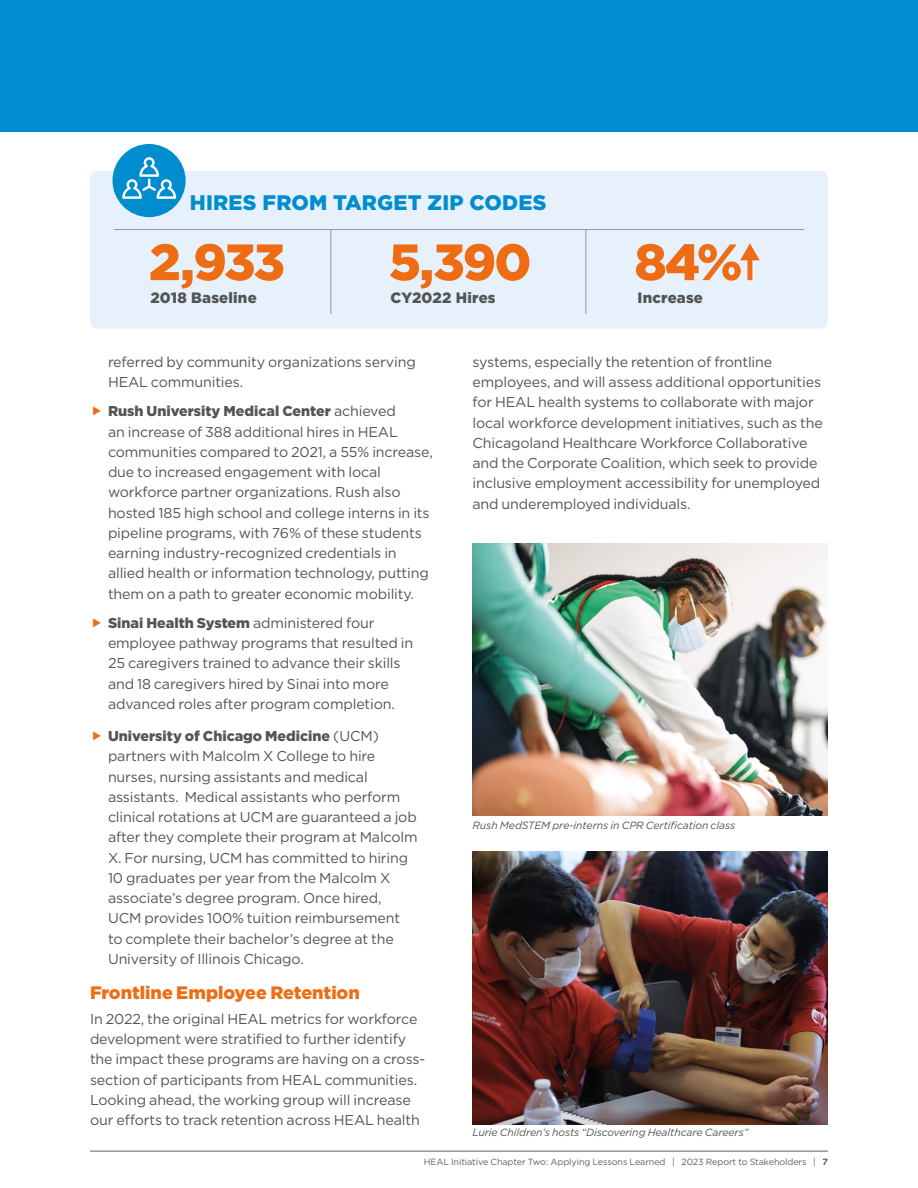
<style>
.page{position:relative;width:918px;height:1188px;background:#fff}
.page>*{position:absolute;margin:0;border:0;box-sizing:border-box;transform-origin:0 0}
.t1{font:900 51px "Gotham";letter-spacing:-.045em;color:#ee6d14}
.t2{font:900 21px "Gotham";letter-spacing:.01em;color:#008dd0}
.Subhead_1{font:900 18px "Gotham";letter-spacing:-.005em;color:#ee6d14}
.t3{font:900 15px "Gotham";letter-spacing:.015em;color:#535454}
.Body_reg_bullet{font:14.25px/20.2px "Gotham";letter-spacing:-.01em;color:#535454}
.Body_reg{font:14.25px/20.2px "Gotham";letter-spacing:-.01em;color:#535454}
.Body_reg_bullet-2{font:italic 10.5px "Gotham";letter-spacing:-.01em;color:#535454}
.t4{font:9px "Gotham";letter-spacing:-.01em;color:#5f6060}
.s1{font-weight:900}
.s2{font-weight:700}
</style>
<div class="page">
<hr style="left:90px;top:1151px;width:738px;height:1px;background:#5f6060">
<div style="left:0;top:0;width:918px;height:132px;background:#008dd0"></div>
<div style="left:90px;top:171px;width:738px;height:157px;background:#e6f1fb;border-radius:8px"></div>
<div style="left:112px;top:144px;width:74px;height:73px;background:#008dd0;border-radius:50%"></div>
<svg style="left:122px;top:157px;width:54px;height:42px"></svg>
<img style="left:472px;top:543px;width:356px;height:273px">
<img style="left:472px;top:852px;width:356px;height:272px">
<hr style="left:114px;top:229px;width:690px;height:1px;background:#969798">
<hr style="left:330px;top:230px;width:1px;height:84px;background:#969798">
<hr style="left:585px;top:230px;width:1px;height:84px;background:#969798">
<p class="t2" style="left:190px;top:188px;width:358px">HIRES FROM TARGET ZIP CODES</p>
<p class="t1" style="left:149px;top:227px;width:138px">2,933</p>
<p class="t1" style="left:389px;top:227px;width:144px">5,390</p>
<p class="t1" style="left:634px;top:227px;width:110px">84%</p>
<p class="t3" style="left:150px;top:287px;width:108px">2018 Baseline</p>
<p class="t3" style="left:390px;top:287px;width:107px">CY2022 Hires</p>
<p class="t3" style="left:638px;top:287px;width:67px">Increase</p>
<p class="Body_reg_bullet" style="left:108px;top:351px;width:309px">referred by community organizations serving<br>HEAL communities.</p>
<p class="Body_reg_bullet" style="left:108px;top:401px;width:326px"><span class="s1">Rush University Medical Center</span> achieved<br>an increase of 388 additional hires in HEAL communities compared to 2021, a 55% increase, due to increased engagement with local workforce partner organizations. Rush also hosted 185 high school and college interns in its pipeline programs, with 76% of these students earning industry-recognized credentials in allied health or information technology, putting them on a path to greater economic mobility.</p>
<p class="Body_reg_bullet" style="left:108px;top:612px;width:307px"><span class="s1">Sinai Health System</span> administered four employee pathway programs that resulted in 25 caregivers trained to advance their skills and 18 caregivers hired by Sinai into more advanced roles after program completion.</p>
<p class="Body_reg_bullet" style="left:108px;top:726px;width:311px"><span class="s1">University of Chicago Medicine</span> (UCM) partners with Malcolm X College to hire nurses, nursing assistants and medical assistants. Medical assistants who perform clinical rotations at UCM are guaranteed a job after they complete their program at Malcolm X. For nursing, UCM has committed to hiring 10 graduates per year from the Malcolm X associate’s degree program. Once hired, UCM provides 100% tuition reimbursement to complete their bachelor’s degree at the University of Illinois Chicago.</p>
<p class="Subhead_1" style="left:90px;top:980px;width:271px">Frontline Employee Retention</p>
<p class="Body_reg" style="left:90px;top:1008px;width:337px">In 2022, the original HEAL metrics for workforce development were stratified to further identify the impact these programs are having on a cross&shy;section of participants from HEAL communities.<br>Looking ahead, the working group will increase our efforts to track retention across HEAL health</p>
<p class="Body_reg" style="left:472px;top:351px;width:352px">systems, especially the retention of frontline employees, and will assess additional opportunities for HEAL health systems to collaborate with major local workforce development initiatives, such as the Chicagoland Healthcare Workforce Collaborative and the Corporate Coalition, which seek to provide inclusive employment accessibility for unemployed and underemployed individuals.</p>
<p class="Body_reg_bullet-2" style="left:472px;top:818px;width:264px">Rush MedSTEM pre-interns in CPR Certification class</p>
<p class="Body_reg_bullet-2" style="left:472px;top:1126px;width:278px">Lurie Children’s hosts “Discovering Healthcare Careers”</p>
<p class="t4" style="left:424px;top:1156px;width:406px">HEAL Initiative Chapter Two: Applying Lessons Learned | 2023 Report to Stakeholders | <span class="s2">7</span></p>
</div>
